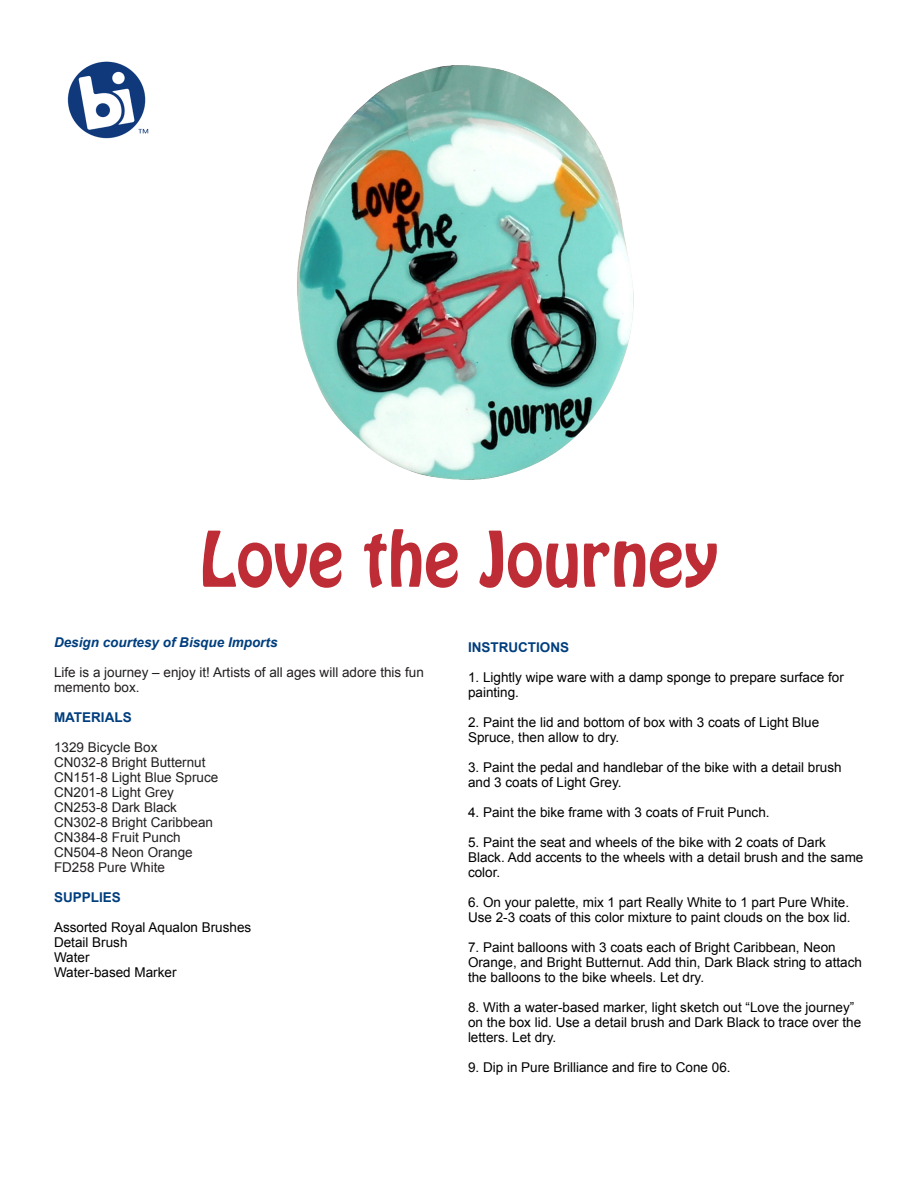
<style>
.page{position:relative;width:918px;height:1188px;background:#fff}
.page>*{position:absolute;margin:0;border:0;box-sizing:border-box;transform-origin:0 0}
.t1{font:67.5px "Hobo Std";color:#be2c35}
.t2{font:13.5px/15px "Arial";color:#000}
.t3{font:13.5px/15px "Arial";color:#231f20}
.t4{font:italic 700 13.5px "Arial";color:#003e7e}
.t5{font:700 13.5px "Arial";color:#003e7e}
</style>
<div class="page">
<img style="left:67px;top:61px;width:82px;height:78px">
<img style="left:297px;top:65px;width:337px;height:415px">
<p class="t1" style="left:200px;top:512px;width:521px">Love the Journey</p>
<p class="t4" style="left:54px;top:633px;width:225px">Design courtesy of Bisque Imports</p>
<p class="t3" style="left:54px;top:665px;width:371px">Life is a journey – enjoy it! Artists of all ages will adore this fun memento box.</p>
<p class="t5" style="left:54px;top:708px;width:79px">MATERIALS</p>
<p class="t3" style="left:54px;top:740px;width:105px">1329 Bicycle Box</p>
<p class="t3" style="left:54px;top:755px;width:153px">CN032-8 Bright Butternut</p>
<p class="t3" style="left:54px;top:770px;width:166px">CN151-8 Light Blue Spruce</p>
<p class="t3" style="left:54px;top:785px;width:122px">CN201-8 Light Grey</p>
<p class="t3" style="left:54px;top:800px;width:125px">CN253-8 Dark Black</p>
<p class="t3" style="left:54px;top:815px;width:161px">CN302-8 Bright Caribbean</p>
<p class="t3" style="left:54px;top:830px;width:128px">CN384-8 Fruit Punch</p>
<p class="t3" style="left:54px;top:845px;width:140px">CN504-8 Neon Orange</p>
<p class="t3" style="left:54px;top:860px;width:113px">FD258 Pure White</p>
<p class="t5" style="left:54px;top:888px;width:68px">SUPPLIES</p>
<p class="t2" style="left:54px;top:920px;width:199px">Assorted Royal Aqualon Brushes</p>
<p class="t2" style="left:54px;top:935px;width:75px">Detail Brush</p>
<p class="t2" style="left:54px;top:950px;width:37px">Water</p>
<p class="t2" style="left:54px;top:965px;width:124px">Water-based Marker</p>
<p class="t5" style="left:468px;top:638px;width:103px">INSTRUCTIONS</p>
<p class="t2" style="left:468px;top:670px;width:377px">1. Lightly wipe ware with a damp sponge to prepare surface for painting.</p>
<p class="t2" style="left:468px;top:715px;width:353px">2. Paint the lid and bottom of box with 3 coats of Light Blue<br>Spruce, then allow to dry.</p>
<p class="t2" style="left:468px;top:760px;width:375px">3. Paint the pedal and handlebar of the bike with a detail brush and 3 coats of Light Grey.</p>
<p class="t2" style="left:468px;top:805px;width:303px">4. Paint the bike frame with 3 coats of Fruit Punch.</p>
<p class="t2" style="left:468px;top:835px;width:397px">5. Paint the seat and wheels of the bike with 2 coats of Dark<br>Black. Add accents to the wheels with a detail brush and the same color.</p>
<p class="t2" style="left:468px;top:895px;width:384px">6. On your palette, mix 1 part Really White to 1 part Pure White.<br>Use 2-3 coats of this color mixture to paint clouds on the box lid.</p>
<p class="t2" style="left:468px;top:940px;width:395px">7. Paint balloons with 3 coats each of Bright Caribbean, Neon<br>Orange, and Bright Butternut. Add thin, Dark Black string to attach the balloons to the bike wheels. Let dry.</p>
<p class="t2" style="left:468px;top:1000px;width:395px">8. With a water-based marker, light sketch out “Love the journey” on the box lid. Use a detail brush and Dark Black to trace over the letters. Let dry.</p>
<p class="t2" style="left:468px;top:1060px;width:264px">9. Dip in Pure Brilliance and fire to Cone 06.</p>
</div>
